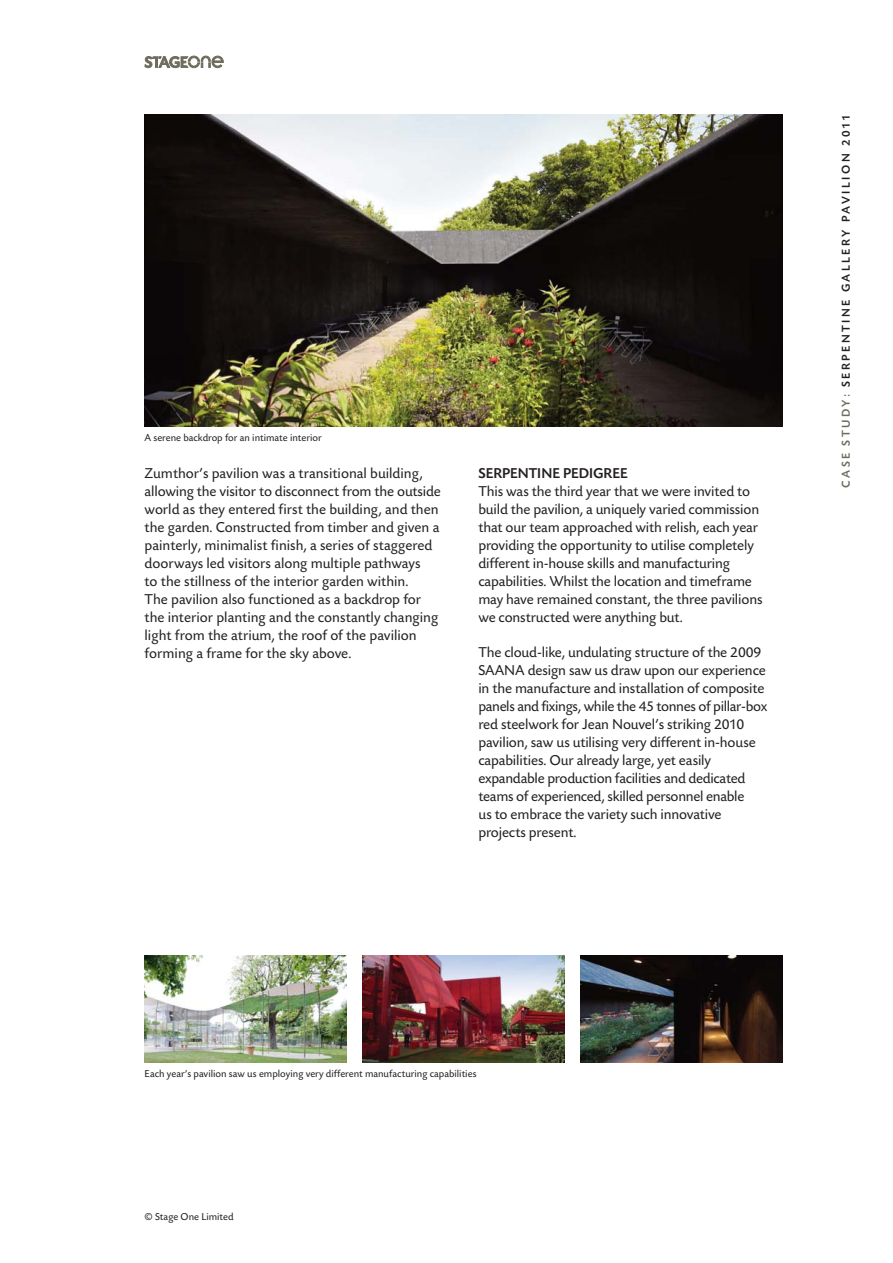
<style>
.page{position:relative;width:893px;height:1263px;background:#fff}
.page>*{position:absolute;margin:0;border:0;box-sizing:border-box;transform-origin:0 0}
.t1{font:15px/18px "Today Sans BEF";letter-spacing:-.01em;color:#231f20}
.t2{font:500 15px "Today Sans BEF";letter-spacing:-.005em;color:#231f20}
.t3{font:500 12px "Today Sans BEF";letter-spacing:.2em;color:#231f20}
.t4{font:10.5px "Today Sans BEF";color:#231f20}
.s1{color:#6d6c5d}
</style>
<div class="page">
<svg style="left:145px;top:56px;width:79px;height:12px"></svg>
<img style="left:145px;top:115px;width:637px;height:311px">
<img style="left:145px;top:956px;width:201px;height:107px">
<img style="left:363px;top:956px;width:201px;height:107px">
<img style="left:581px;top:956px;width:201px;height:107px">
<p class="t4" style="left:145px;top:434px;width:179px">A serene backdrop for an intimate interior</p>
<p class="t1" style="left:145px;top:466px;width:298px">Zumthor’s pavilion was a transitional building, allowing the visitor to disconnect from the outside world as they entered first the building, and then the garden. Constructed from timber and given a painterly, minimalist finish, a series of staggered doorways led visitors along multiple pathways<br>to the stillness of the interior garden within.<br>The pavilion also functioned as a backdrop for the interior planting and the constantly changing light from the atrium, the roof of the pavilion forming a frame for the sky above.</p>
<p class="t2" style="left:478px;top:468px;width:151px">SERPENTINE PEDIGREE</p>
<p class="t1" style="left:478px;top:484px;width:286px">This was the third year that we were invited to build the pavilion, a uniquely varied commission that our team approached with relish, each year providing the opportunity to utilise completely different in-house skills and manufacturing capabilities. Whilst the location and timeframe may have remained constant, the three pavilions we constructed were anything but.</p>
<p class="t1" style="left:478px;top:645px;width:290px">The cloud-like, undulating structure of the 2009<br>SAANA design saw us draw upon our experience in the manufacture and installation of composite panels and fixings, while the 45 tonnes of pillar-box red steelwork for Jean Nouvel’s striking 2010 pavilion, saw us utilising very different in-house capabilities. Our already large, yet easily expandable production facilities and dedicated teams of experienced, skilled personnel enable<br>us to embrace the variety such innovative projects present.</p>
<p class="t3" style="left:841px;top:488px;width:376px;rotate:-90deg"><span class="s1">CASE STUDY:</span> SERPENTINE GALLERY PAVILION 2011</p>
<p class="t4" style="left:145px;top:1070px;width:333px">Each year’s pavilion saw us employing very different manufacturing capabilities</p>
<p class="t4" style="left:145px;top:1213px;width:90px">© Stage One Limited</p>
</div>
